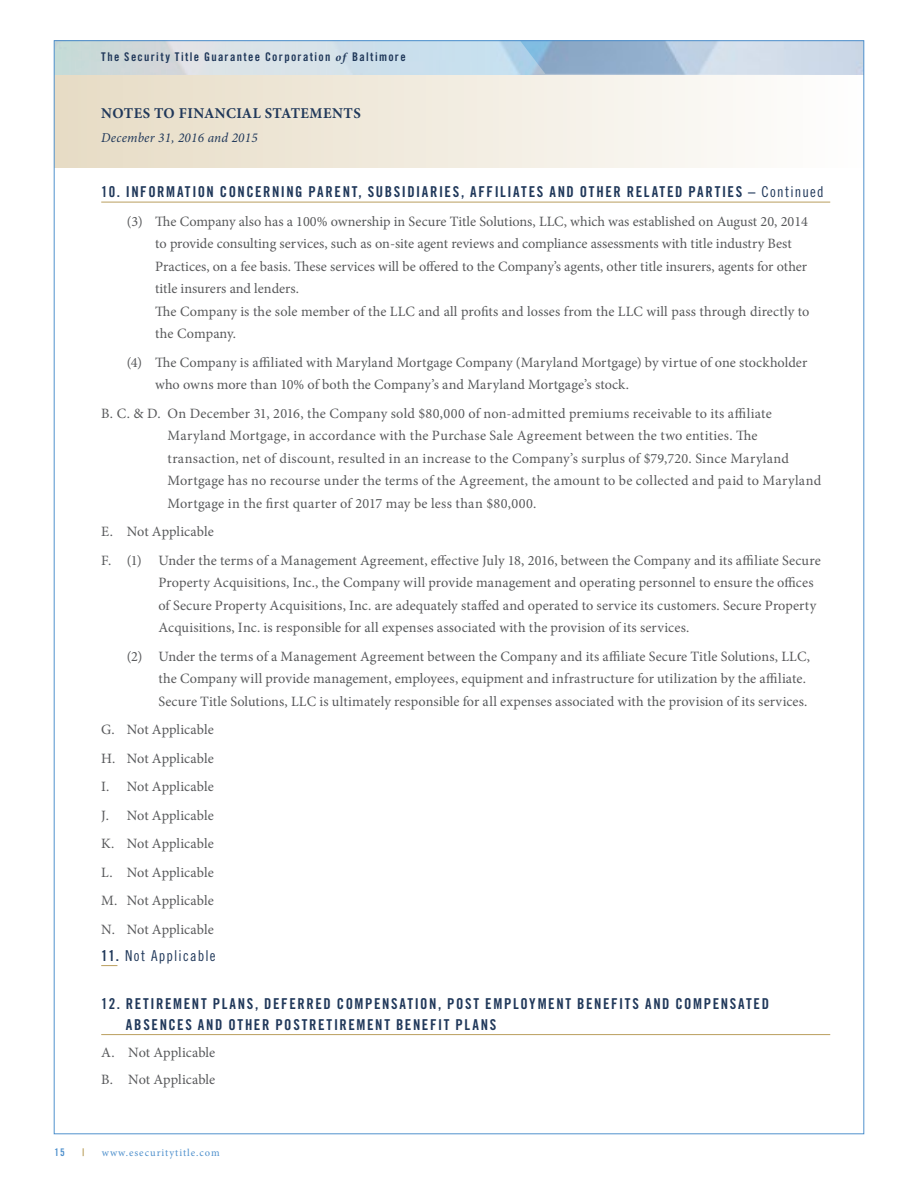
<style>
.page{position:relative;width:918px;height:1188px;background:#fff}
.page>*{position:absolute;margin:0;border:0;box-sizing:border-box;transform-origin:0 0}
.t1{font:15px/21px "Trade Gothic Bold Cond Twenty";letter-spacing:.11em;color:#20385a}
.t2{font:700 15px "Minion Pro";letter-spacing:.03em;color:#20385a}
.t3{font:15px "Trade Gothic Cond Eighteen";letter-spacing:.085em;color:#20385a}
.t4{font:14.25px/22.5px "Minion Pro";letter-spacing:.005em;color:#58595b}
.t5{font:italic 13.5px "Minion Pro";letter-spacing:.02em;color:#20385a}
.t6{font:12px "Trade Gothic Bold Cond Twenty";letter-spacing:.11em;color:#20385a}
.t7{font:10.5px "Minion Pro";letter-spacing:.095em;color:#5091cd}
.t8{font:10.5px "Trade Gothic Bold Cond Twenty";color:#5091cd}
.t9{font:10.5px "Trade Gothic Bold Cond Twenty";color:#ba9f5e}
.s1{font-family:"Minion Pro";font-weight:700;font-style:italic}
.s2{font-family:"Trade Gothic Cond Eighteen"}
.s3{font-family:"Trade Gothic Bold Cond Twenty"}
</style>
<div class="page">
<svg style="left:56px;top:42px;width:806px;height:126px"></svg>
<hr style="left:101px;top:202px;width:729px;height:1px;background:#ba9f5e">
<svg style="left:101px;top:965px;width:16px;height:1px"></svg>
<hr style="left:101px;top:1034px;width:729px;height:1px;background:#ba9f5e">
<p class="t6" style="left:101px;top:49px;width:306px">The Security Title Guarantee Corporation <span class="s1">of</span> Baltimore</p>
<p class="t2" style="left:101px;top:103px;width:261px">NOTES TO FINANCIAL STATEMENTS</p>
<p class="t5" style="left:101px;top:129px;width:158px">December 31, 2016 and 2015</p>
<p class="t1" style="left:101px;top:181px;width:724px">10. INFORMATION CONCERNING PARENT, SUBSIDIARIES, AFFILIATES AND OTHER RELATED PARTIES – <span class="s2">Continued</span></p>
<p class="t4" style="left:155px;top:210px;width:656px;text-indent:-28px">(3) The Company also has a 100% ownership in Secure Title Solutions, LLC, which was established on August 20, 2014 to provide consulting services, such as on-site agent reviews and compliance assessments with title industry Best Practices, on a fee basis. These services will be offered to the Company’s agents, other title insurers, agents for other title insurers and lenders.<br>The Company is the sole member of the LLC and all profits and losses from the LLC will pass through directly to the Company.</p>
<p class="t4" style="left:155px;top:351px;width:654px;text-indent:-28px">(4) The Company is affiliated with Maryland Mortgage Company (Maryland Mortgage) by virtue of one stockholder who owns more than 10% of both the Company’s and Maryland Mortgage’s stock.</p>
<p class="t4" style="left:168px;top:402px;width:655px;text-indent:-66px">B. C. &amp; D. On December 31, 2016, the Company sold $80,000 of non-admitted premiums receivable to its affiliate Maryland Mortgage, in accordance with the Purchase Sale Agreement between the two entities. The transaction, net of discount, resulted in an increase to the Company’s surplus of $79,720. Since Maryland Mortgage has no recourse under the terms of the Agreement, the amount to be collected and paid to Maryland Mortgage in the first quarter of 2017 may be less than $80,000.</p>
<p class="t4" style="left:101px;top:518px;width:721px;line-height:28.5px">E. Not Applicable<br>F. (1) Under the terms of a Management Agreement, effective July 18, 2016, between the Company and its affiliate Secure</p>
<p class="t4" style="left:158px;top:572px;width:659px">Property Acquisitions, Inc., the Company will provide management and operating personnel to ensure the offices of Secure Property Acquisitions, Inc. are adequately staffed and operated to service its customers. Secure Property<br>Acquisitions, Inc. is responsible for all expenses associated with the provision of its services.</p>
<p class="t4" style="left:158px;top:645px;width:653px;text-indent:-32px">(2) Under the terms of a Management Agreement between the Company and its affiliate Secure Title Solutions, LLC, the Company will provide management, employees, equipment and infrastructure for utilization by the affiliate.<br>Secure Title Solutions, LLC is ultimately responsible for all expenses associated with the provision of its services.</p>
<p class="t4" style="left:101px;top:716px;width:114px;line-height:28.5px;text-align:justify">G. Not Applicable H. Not Applicable I. Not Applicable J. Not Applicable K. Not Applicable L. Not Applicable M. Not Applicable N. Not Applicable</p>
<p class="t3" style="left:101px;top:947px;width:116px"><span class="s3">11.</span> Not Applicable</p>
<p class="t1" style="left:126px;top:993px;width:645px;text-indent:-25px">12. RETIREMENT PLANS, DEFERRED COMPENSATION, POST EMPLOYMENT BENEFITS AND COMPENSATED<br>ABSENCES AND OTHER POSTRETIREMENT BENEFIT PLANS</p>
<p class="t4" style="left:101px;top:1039px;width:116px;line-height:27px">A. Not Applicable<br>B. Not Applicable</p>
<p class="t8" style="left:55px;top:1146px;width:12px">15</p>
<p class="t9" style="left:82px;top:1146px;width:4px">|</p>
<p class="t7" style="left:102px;top:1146px;width:119px">www.esecuritytitle.com</p>
</div>
